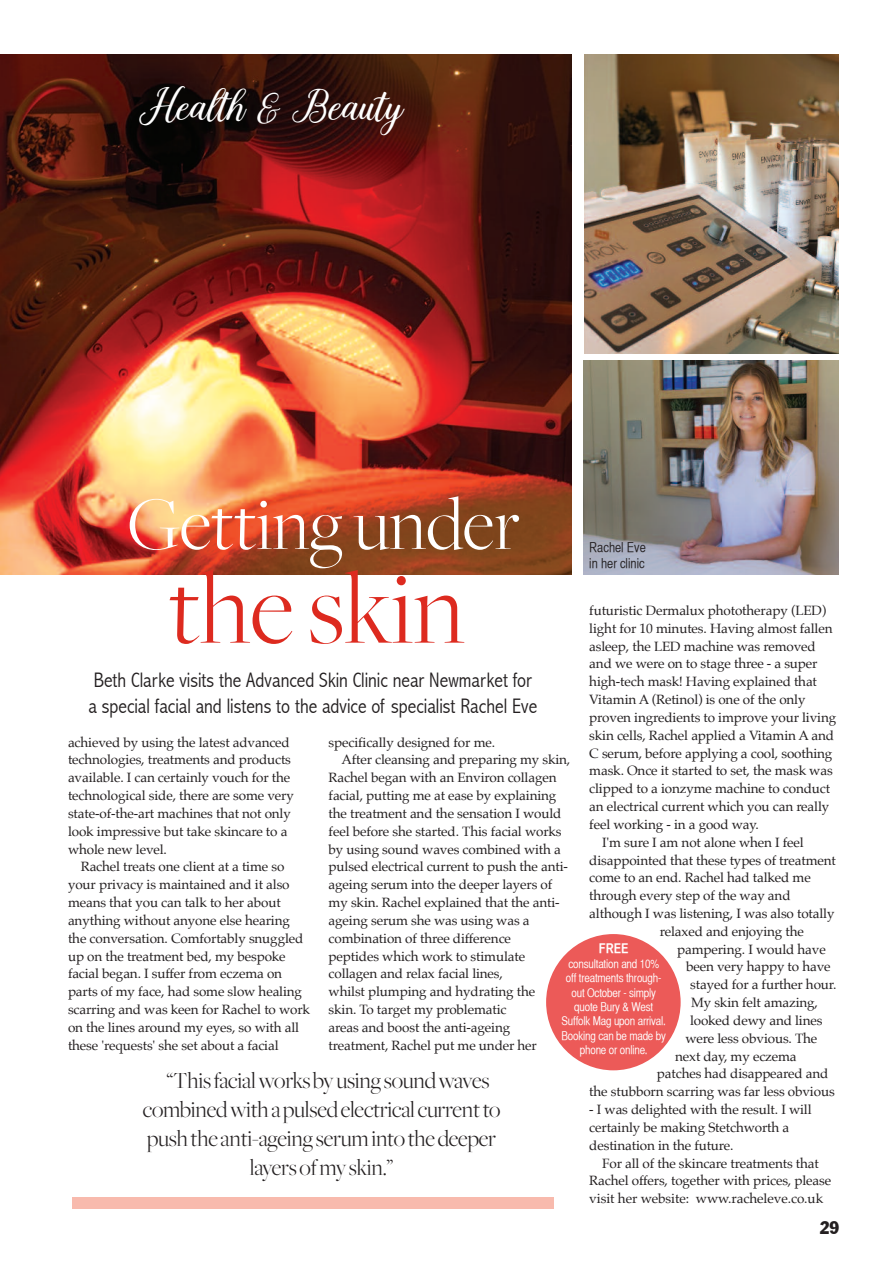
<style>
.page{position:relative;width:893px;height:1263px;background:#fff}
.page>*{position:absolute;margin:0;border:0;box-sizing:border-box;transform-origin:0 0}
.t1{font:300 108px "Freight Big";color:#dd2a1f}
.t2{font:300 78px "Freight Big";color:#fff}
.t3{font:45px "Bethanya";color:#fff}
.t4{font:300 24px/28.8px "Freight Big";letter-spacing:-.01em;color:#231f20;text-align:center}
.t5{font:300 condensed 21px/25.2px "Abadi";color:#231f20}
.t6{font:18px "Franklin Gothic Condensed";color:#231f20}
.t7{font:13.5px/17.9px "Palatino";letter-spacing:-.01em;color:#231f20}
.t8{font:13.5px/16.2px "Helvetica CY Plain";color:#231f20}
.t9{font:13.5px "Helvetica CY Bold";color:#fff}
.t10{font:12px/14.4px "Helvetica CY Plain";letter-spacing:-.015em;color:#fff;text-align:center}
</style>
<div class="page">
<img style="left:0;top:54px;width:571px;height:520px">
<img style="left:584px;top:54px;width:255px;height:299px">
<img style="left:584px;top:361px;width:255px;height:214px">
<div style="left:72px;top:1197px;width:482px;height:12px;background:#f8baad"></div>
<div style="left:546px;top:934px;width:135px;height:136px;background:#ec5a58;border-radius:50%"></div>
<h3 class="t3" style="left:139px;top:78px;width:266px">Health &amp; Beauty</h3>
<h2 class="t2" style="left:128px;top:483px;width:394px">Getting under</h2>
<h1 class="t1" style="left:168px;top:551px;width:298px">the skin</h1>
<h3 class="t5" style="left:89px;top:668px;width:450px">Beth Clarke visits the Advanced Skin Clinic near Newmarket for a special facial and listens to the advice of specialist Rachel Eve</h3>
<p class="t8" style="left:589px;top:540px;width:58px">Rachel Eve in her clinic</p>
<p class="t7" style="left:589px;top:602px;width:239px">futuristic Dermalux phototherapy (LED)</p>
<p class="t7" style="left:589px;top:620px;width:245px">light for 10 minutes. Having almost fallen</p>
<p class="t7" style="left:589px;top:638px;width:228px">asleep, the LED machine was removed</p>
<p class="t7" style="left:589px;top:656px;width:230px">and we were on to stage three - a super</p>
<p class="t7" style="left:589px;top:674px;width:229px">high-tech mask! Having explained that</p>
<p class="t7" style="left:589px;top:691px;width:218px">Vitamin A (Retinol) is one of the only</p>
<p class="t7" style="left:589px;top:709px;width:248px">proven ingredients to improve your living</p>
<p class="t7" style="left:589px;top:727px;width:246px">skin cells, Rachel applied a Vitamin A and</p>
<p class="t7" style="left:589px;top:745px;width:245px">C serum, before applying a cool, soothing</p>
<p class="t7" style="left:589px;top:763px;width:245px">mask. Once it started to set, the mask was</p>
<p class="t7" style="left:589px;top:780px;width:242px">clipped to a ionzyme machine to conduct</p>
<p class="t7" style="left:589px;top:798px;width:241px">an electrical current which you can really</p>
<p class="t7" style="left:589px;top:816px;width:171px">feel working - in a good way.</p>
<p class="t7" style="left:602px;top:834px;width:203px">I'm sure I am not alone when I feel</p>
<p class="t7" style="left:589px;top:852px;width:248px">disappointed that these types of treatment</p>
<p class="t7" style="left:589px;top:870px;width:223px">come to an end. Rachel had talked me</p>
<p class="t7" style="left:589px;top:887px;width:203px">through every step of the way and</p>
<p class="t7" style="left:589px;top:905px;width:247px">although I was listening, I was also totally</p>
<p class="t7" style="left:660px;top:923px;width:146px">relaxed and enjoying the</p>
<p class="t7" style="left:677px;top:941px;width:150px">pampering. I would have</p>
<p class="t7" style="left:686px;top:959px;width:146px">been very happy to have</p>
<p class="t7" style="left:690px;top:977px;width:148px">stayed for a further hour.</p>
<p class="t7" style="left:691px;top:994px;width:128px">My skin felt amazing,</p>
<p class="t7" style="left:690px;top:1012px;width:134px">looked dewy and lines</p>
<p class="t7" style="left:685px;top:1030px;width:134px">were less obvious. The</p>
<p class="t7" style="left:675px;top:1048px;width:123px">next day, my eczema</p>
<p class="t7" style="left:657px;top:1066px;width:173px">patches had disappeared and</p>
<p class="t7" style="left:589px;top:1083px;width:247px">the stubborn scarring was far less obvious</p>
<p class="t7" style="left:589px;top:1101px;width:224px">- I was delighted with the result. I will certainly be making Stetchworth a destination in the future.</p>
<p class="t7" style="left:589px;top:1155px;width:243px;text-align:center">For all of the skincare treatments that<br>Rachel offers, together with prices, please visit her website: www.racheleve.co.uk</p>
<p class="t7" style="left:68px;top:734px;width:227px">achieved by using the latest advanced technologies, treatments and products available. I can certainly vouch for the technological side, there are some very state-of-the-art machines that not only look impressive but take skincare to a whole new level.</p>
<p class="t7" style="left:68px;top:859px;width:244px;text-indent:13px">Rachel treats one client at a time so your privacy is maintained and it also means that you can talk to her about anything without anyone else hearing the conversation. Comfortably snuggled up on the treatment bed, my bespoke facial began. I suffer from eczema on parts of my face, had some slow healing scarring and was keen for Rachel to work on the lines around my eyes, so with all these 'requests' she set about a facial</p>
<p class="t7" style="left:329px;top:734px;width:168px">specifically designed for me.</p>
<p class="t7" style="left:341px;top:752px;width:230px">After cleansing and preparing my skin,</p>
<p class="t7" style="left:329px;top:770px;width:229px">Rachel began with an Environ collagen</p>
<p class="t7" style="left:329px;top:787px;width:229px">facial, putting me at ease by explaining</p>
<p class="t7" style="left:329px;top:805px;width:234px">the treatment and the sensation I would</p>
<p class="t7" style="left:329px;top:823px;width:234px">feel before she started. This facial works</p>
<p class="t7" style="left:329px;top:841px;width:234px">by using sound waves combined with a</p>
<p class="t7" style="left:329px;top:859px;width:241px">pulsed electrical current to push the anti-</p>
<p class="t7" style="left:329px;top:877px;width:225px">ageing serum into the deeper layers of</p>
<p class="t7" style="left:329px;top:894px;width:233px">my skin. Rachel explained that the anti-</p>
<p class="t7" style="left:329px;top:912px;width:202px">ageing serum she was using was a</p>
<p class="t7" style="left:329px;top:930px;width:184px">combination of three difference</p>
<p class="t7" style="left:329px;top:948px;width:198px">peptides which work to stimulate</p>
<p class="t7" style="left:329px;top:966px;width:176px">collagen and relax facial lines,</p>
<p class="t7" style="left:329px;top:983px;width:208px">whilst plumping and hydrating the</p>
<p class="t7" style="left:329px;top:1001px;width:179px">skin. To target my problematic</p>
<p class="t7" style="left:329px;top:1019px;width:183px">areas and boost the anti-ageing</p>
<p class="t7" style="left:329px;top:1037px;width:210px">treatment, Rachel put me under her</p>
<p class="t9" style="left:599px;top:943px;width:31px">FREE</p>
<p class="t10" style="left:561px;top:957px;width:106px">consultation and 10%<br>off treatments through&shy;out October - simply quote Bury &amp; West<br>Suffolk Mag upon arrival.<br>Booking can be made by phone or online.</p>
<h3 class="t4" style="left:143px;top:1067px;width:359px">“Thisfacialworksbyusing soundwaves combinedwithapulsedelectricalcurrentto pushthe anti-ageing serumintothedeeper layersofmy skin.”</h3>
<h3 class="t6" style="left:820px;top:1221px;width:21px">29</h3>
</div>
